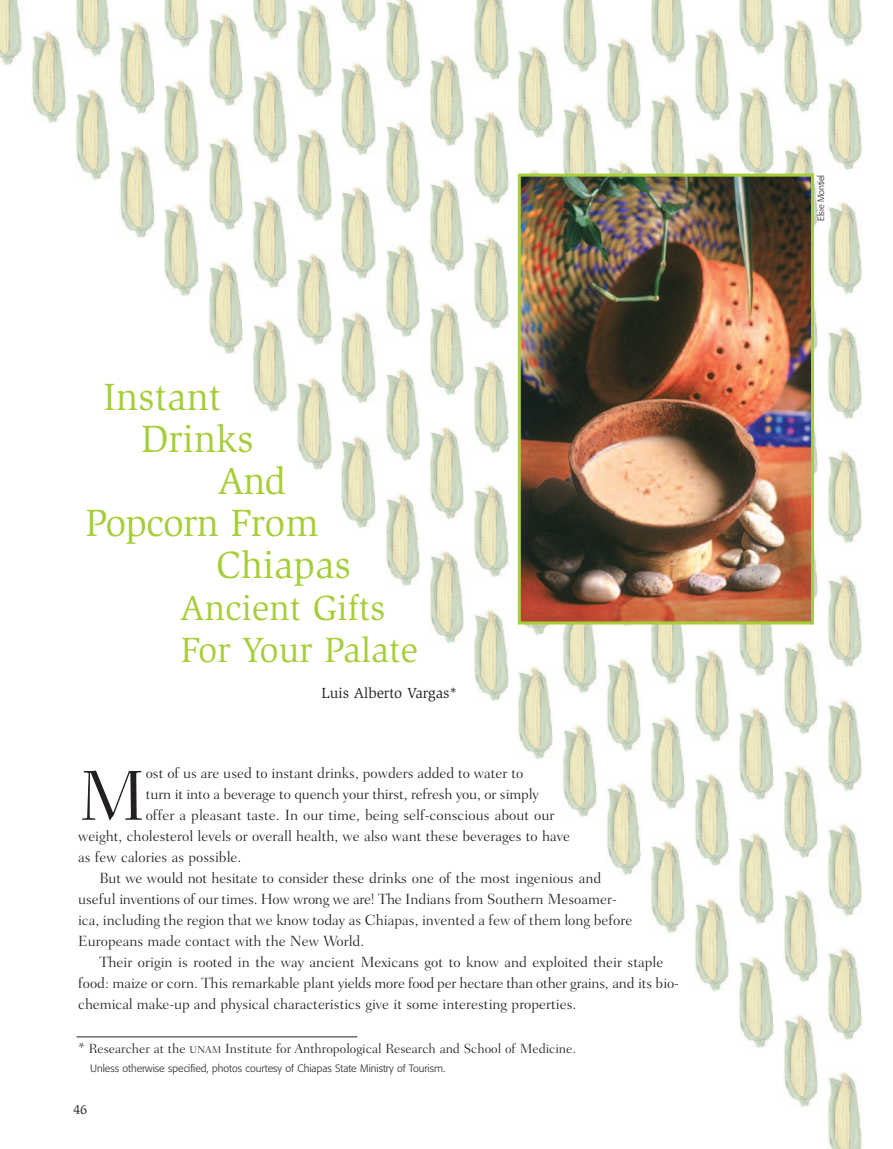
<style>
.page{position:relative;width:893px;height:1149px;background:#fff}
.page>*{position:absolute;margin:0;border:0;box-sizing:border-box;transform-origin:0 0}
.t1{font:300 71.85px "Fairfield LH";color:#231f20}
.t2{font:39px "Slimbach";color:#a6ce39}
.t3{font:39px "Slimbach";letter-spacing:-.025em;color:#a6ce39}
.t4{font:36px/42px "Slimbach";color:#a6ce39}
.t5{font:300 15px "Fairfield LH";color:#231f20}
.t6{font:15px "Slimbach";color:#231f20}
.t7{font:300 13.5px "Fairfield LH";color:#231f20}
.t8{font:13.5px "Slimbach";color:#231f20}
.t9{font:300 10.5px "Formata";color:#231f20}
.t10{font:300 9px "Formata";letter-spacing:-.015em;color:#231f20}
.s1{font-size:10.2px}
</style>
<div class="page">
<img style="left:828px;top:1072px;width:34px;height:76px">
<img style="left:783px;top:1015px;width:35px;height:92px">
<img style="left:752px;top:957px;width:22px;height:92px">
<img style="left:562px;top:725px;width:31px;height:27px">
<img style="left:518px;top:667px;width:35px;height:85px">
<img style="left:489px;top:610px;width:20px;height:92px">
<img style="left:120px;top:146px;width:33px;height:46px">
<img style="left:76px;top:89px;width:34px;height:92px">
<img style="left:31px;top:31px;width:35px;height:93px">
<img style="left:0;top:0;width:23px;height:66px">
<img style="left:827px;top:948px;width:35px;height:92px">
<img style="left:783px;top:890px;width:35px;height:93px">
<img style="left:752px;top:833px;width:22px;height:92px">
<img style="left:651px;top:717px;width:31px;height:35px">
<img style="left:606px;top:659px;width:35px;height:92px">
<img style="left:562px;top:624px;width:36px;height:69px">
<img style="left:518px;top:624px;width:36px;height:12px">
<img style="left:489px;top:485px;width:20px;height:93px">
<img style="left:208px;top:138px;width:34px;height:54px">
<img style="left:164px;top:80px;width:35px;height:93px">
<img style="left:120px;top:22px;width:35px;height:93px">
<img style="left:76px;top:0;width:34px;height:57px">
<img style="left:827px;top:824px;width:35px;height:92px">
<img style="left:783px;top:766px;width:35px;height:92px">
<img style="left:739px;top:708px;width:35px;height:93px">
<img style="left:695px;top:650px;width:34px;height:93px">
<img style="left:651px;top:624px;width:36px;height:61px">
<img style="left:606px;top:624px;width:36px;height:3px">
<img style="left:489px;top:361px;width:20px;height:93px">
<img style="left:351px;top:187px;width:14px;height:5px">
<img style="left:297px;top:129px;width:35px;height:63px">
<img style="left:253px;top:71px;width:34px;height:93px">
<img style="left:208px;top:14px;width:35px;height:93px">
<img style="left:164px;top:0;width:35px;height:48px">
<img style="left:827px;top:700px;width:35px;height:92px">
<img style="left:783px;top:642px;width:35px;height:92px">
<img style="left:739px;top:624px;width:36px;height:52px">
<img style="left:489px;top:237px;width:20px;height:93px">
<img style="left:429px;top:179px;width:29px;height:13px">
<img style="left:385px;top:121px;width:35px;height:71px">
<img style="left:341px;top:63px;width:35px;height:93px">
<img style="left:297px;top:5px;width:35px;height:93px">
<img style="left:253px;top:0;width:34px;height:40px">
<img style="left:827px;top:575px;width:35px;height:93px">
<img style="left:814px;top:549px;width:4px;height:59px">
<img style="left:528px;top:170px;width:11px;height:3px">
<img style="left:474px;top:112px;width:35px;height:93px">
<img style="left:429px;top:55px;width:35px;height:92px">
<img style="left:385px;top:0;width:35px;height:89px">
<img style="left:341px;top:0;width:35px;height:32px">
<img style="left:827px;top:451px;width:35px;height:93px">
<img style="left:814px;top:424px;width:4px;height:60px">
<img style="left:606px;top:162px;width:29px;height:11px">
<img style="left:562px;top:104px;width:35px;height:69px">
<img style="left:518px;top:46px;width:35px;height:93px">
<img style="left:474px;top:0;width:35px;height:81px">
<img style="left:827px;top:327px;width:35px;height:93px">
<img style="left:814px;top:300px;width:4px;height:60px">
<img style="left:695px;top:153px;width:29px;height:20px">
<img style="left:651px;top:95px;width:34px;height:78px">
<img style="left:606px;top:38px;width:35px;height:92px">
<img style="left:563px;top:0;width:34px;height:73px">
<img style="left:827px;top:202px;width:35px;height:93px">
<img style="left:783px;top:145px;width:35px;height:91px">
<img style="left:739px;top:87px;width:35px;height:86px">
<img style="left:695px;top:29px;width:34px;height:93px">
<img style="left:651px;top:0;width:34px;height:64px">
<img style="left:827px;top:78px;width:35px;height:93px">
<img style="left:783px;top:20px;width:35px;height:93px">
<img style="left:739px;top:0;width:35px;height:55px">
<img style="left:828px;top:0;width:35px;height:47px">
<svg style="left:77px;top:752px;width:675px;height:289px"></svg>
<img style="left:522px;top:177px;width:288px;height:443px">
<div style="left:518px;top:173px;width:296px;height:451px;border:3px solid #a6ce39"></div>
<hr style="left:77px;top:1036px;width:280px;height:1px;background:#231f20">
<svg style="left:120px;top:192px;width:369px;height:504px"></svg>
<h2 class="t2" style="left:104px;top:382px;width:119px">Instant</h2>
<h2 class="t2" style="left:141px;top:424px;width:114px">Drinks</h2>
<h2 class="t2" style="left:217px;top:466px;width:70px">And</h2>
<h2 class="t3" style="left:86px;top:508px;width:235px">Popcorn From</h2>
<h2 class="t2" style="left:216px;top:550px;width:136px">Chiapas</h2>
<h3 class="t4" style="left:180px;top:589px;width:240px">Ancient Gifts<br>For Your Palate</h3>
<p class="t6" style="left:322px;top:687px;width:137px">Luis Alberto Vargas*</p>
<h1 class="t1" style="left:78px;top:767px;width:69px">M</h1>
<p class="t5" style="left:146px;top:766px;width:379px">ost of us are used to instant drinks, powders added to water to</p>
<p class="t5" style="left:146px;top:787px;width:395px">turn it into a beverage to quench your thirst, refresh you, or simply</p>
<p class="t5" style="left:146px;top:808px;width:410px">offer a pleasant taste. In our time, being self-conscious about our</p>
<p class="t5" style="left:78px;top:829px;width:493px">weight, cholesterol levels or overall health, we also want these beverages to have</p>
<p class="t5" style="left:78px;top:850px;width:165px">as few calories as possible.</p>
<p class="t5" style="left:99px;top:871px;width:503px">But we would not hesitate to consider these drinks one of the most ingenious and</p>
<p class="t5" style="left:78px;top:892px;width:540px">useful inventions of our times. How wrong we are! The Indians from Southern Mesoamer-</p>
<p class="t5" style="left:78px;top:913px;width:556px">ica, including the region that we know today as Chiapas, invented a few of them long before</p>
<p class="t5" style="left:78px;top:934px;width:288px">Europeans made contact with the New World.</p>
<p class="t5" style="left:99px;top:955px;width:566px">Their origin is rooted in the way ancient Mexicans got to know and exploited their staple</p>
<p class="t5" style="left:78px;top:976px;width:602px">food: maize or corn. This remarkable plant yields more food per hectare than other grains, and its bio-</p>
<p class="t5" style="left:78px;top:997px;width:500px">chemical make-up and physical characteristics give it some interesting properties.</p>
<p class="t7" style="left:78px;top:1043px;width:499px">* Researcher at the <span class="s1">UNAM</span> Institute for Anthropological Research and School of Medicine.</p>
<p class="t9" style="left:90px;top:1063px;width:357px">Unless otherwise specified, photos courtesy of Chiapas State Ministry of Tourism.</p>
<p class="t8" style="left:74px;top:1103px;width:15px">46</p>
<p class="t10" style="left:817px;top:221px;width:47px;rotate:-90deg">Elsie Montiel</p>
</div>
